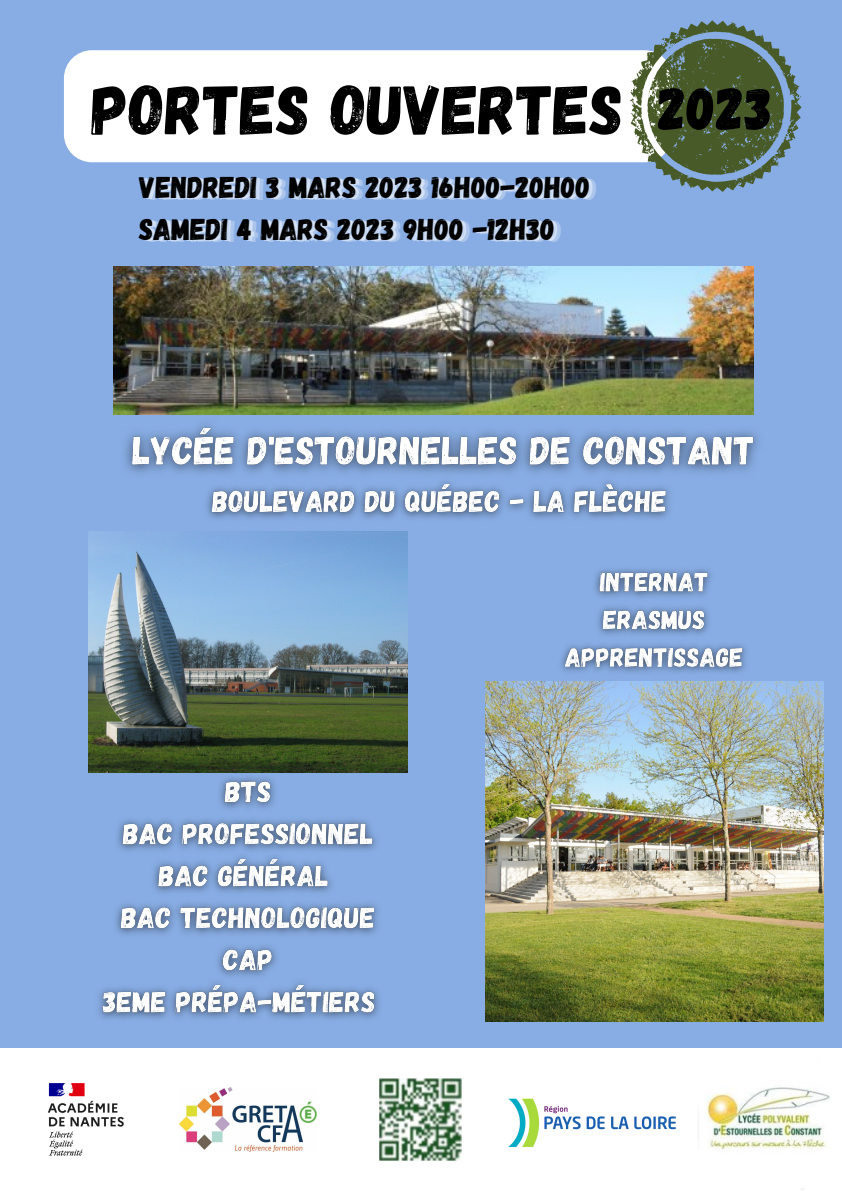
<style>
.page{position:relative;width:842px;height:1191px;background:#fff}
.page>*{position:absolute;margin:0;border:0;box-sizing:border-box;transform-origin:0 0}
.t1{font:70px "Gagalin";color:#000}
.t2{font:59.9px "Gagalin";color:#000}
.t3{font:30px/42px "Gagalin";letter-spacing:-.355em;color:#000}
.s1{color:rgb(255 255 255/.5)}
.s2{color:rgb(255 255 255/.3)}
</style>
<div class="page">
<div style="left:0;top:0;width:842px;height:1190px;background:#88ade4"></div>
<div style="left:0;top:1047px;width:702px;height:143px;background:#fff"></div>
<img style="left:697px;top:1047px;width:144px;height:143px">
<img style="left:508px;top:1098px;width:168px;height:49px">
<img style="left:180px;top:1087px;width:136px;height:64px">
<img style="left:48px;top:1083px;width:76px;height:73px">
<img style="left:114px;top:266px;width:639px;height:148px">
<img style="left:485px;top:681px;width:338px;height:340px">
<img style="left:88px;top:532px;width:319px;height:240px">
<div style="left:64px;top:50px;width:608px;height:112px;background:#fff;border-radius:28px"></div>
<svg style="left:630px;top:20px;width:171px;height:172px"></svg>
<img style="left:379px;top:1078px;width:83px;height:82px">
<img style="left:89px;top:760px;width:317px;height:259px">
<img style="left:115px;top:408px;width:643px;height:65px">
<img style="left:199px;top:469px;width:489px;height:63px">
<img style="left:552px;top:569px;width:204px;height:116px">
<h1 class="t1" style="left:92px;top:64px;width:533px">PORTES OUVERTES</h1>
<p class="t3" style="left:139px;top:165px;width:460px">V<span class="s1">V</span><span class="s2">V</span>E<span class="s1">E</span><span class="s2">E</span>N<span class="s1">N</span><span class="s2">N</span>D<span class="s1">D</span><span class="s2">D</span>R<span class="s1">R</span><span class="s2">R</span>E<span class="s1">E</span><span class="s2">E</span>D<span class="s1">D</span><span class="s2">D</span>I <span class="s1">I</span> <span class="s2">I</span> 3<span class="s1">3</span><span class="s2">3</span> M<span class="s1">M</span><span class="s2">M</span>A<span class="s1">A</span><span class="s2">A</span>R<span class="s1">R</span><span class="s2">R</span>S<span class="s1">S</span><span class="s2">S</span>2<span class="s1">2</span><span class="s2">2</span>0<span class="s1">0</span><span class="s2">0</span>2<span class="s1">2</span><span class="s2">2</span>3<span class="s1">3</span><span class="s2">3</span>1<span class="s1">1</span><span class="s2">1</span>6 H<span class="s1">6 H</span><span class="s2">6 H</span>0<span class="s1">0</span><span class="s2">0</span>0<span class="s1">0</span><span class="s2">0</span>-<span class="s1">-</span><span class="s2">-</span>2<span class="s1">2</span><span class="s2">2</span>0<span class="s1">0</span><span class="s2">0</span>H<span class="s1">H</span><span class="s2">H</span>0<span class="s1">0</span><span class="s2">0</span>0<span class="s1">0</span><span class="s2">0<br></span>S<span class="s1">S</span><span class="s2">S</span>A<span class="s1">A</span><span class="s2">A</span>M<span class="s1">M</span><span class="s2">M</span>E<span class="s1">E</span><span class="s2">E</span>D<span class="s1">D</span><span class="s2">D</span>I <span class="s1">I</span> <span class="s2">I</span> 4<span class="s1">4</span><span class="s2">4</span> M<span class="s1">M</span><span class="s2">M</span>A<span class="s1">A</span><span class="s2">A</span>R<span class="s1">R</span><span class="s2">R</span>S<span class="s1">S</span><span class="s2">S</span> 2<span class="s1">2</span><span class="s2">2</span>0<span class="s1">0</span><span class="s2">0</span>2<span class="s1">2</span><span class="s2">2</span>3<span class="s1">3</span><span class="s2">3</span>9<span class="s1">9</span><span class="s2">9</span>H<span class="s1">H</span><span class="s2">H</span>0<span class="s1">0</span><span class="s2">0</span>0<span class="s1">0</span><span class="s2">0</span>-<span class="s1">-</span><span class="s2">-</span>1 <span class="s1">1</span> <span class="s2">1</span>2<span class="s1">2</span><span class="s2">2</span>H<span class="s1">H</span><span class="s2">H</span>3<span class="s1">3</span><span class="s2">3</span>0<span class="s1">0</span><span class="s2">0</span></p>
<h2 class="t2" style="left:658px;top:70px;width:116px">2023</h2>
</div>
